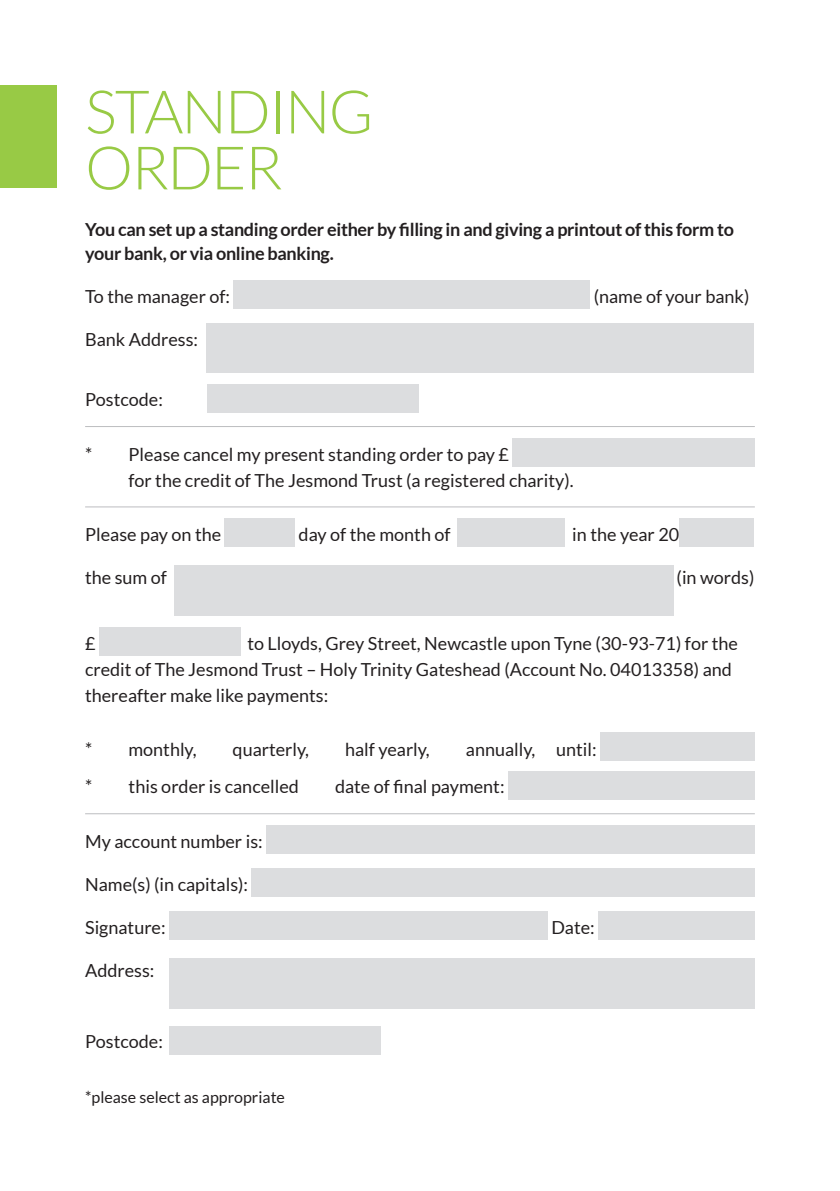
<style>
.page{position:relative;width:840px;height:1191px;background:#fff}
.page>*{position:absolute;margin:0;border:0;box-sizing:border-box;transform-origin:0 0}
.t1{font:300 60px/56px "Lato";letter-spacing:-.03em;color:#98ca45}
.t2{font:18px/26px "Lato";color:#231f20}
.t3{font:700 18px/24px "Lato";letter-spacing:-.015em;color:#231f20}
.t4{font:16px "Lato";color:#231f20}
</style>
<div class="page">
<hr style="left:85px;top:426px;width:669px;height:1px;background:#bcbdc0">
<hr style="left:85px;top:506px;width:669px;height:1px;background:#bcbdc0">
<hr style="left:85px;top:813px;width:669px;height:1px;background:#bcbdc0">
<div style="left:233px;top:281px;width:357px;height:28px;background:#dcdddf"></div>
<div style="left:207px;top:324px;width:546px;height:49px;background:#dcdddf"></div>
<div style="left:207px;top:384px;width:211px;height:28px;background:#dcdddf"></div>
<div style="left:512px;top:438px;width:242px;height:28px;background:#dcdddf"></div>
<div style="left:225px;top:518px;width:70px;height:29px;background:#dcdddf"></div>
<div style="left:457px;top:518px;width:108px;height:29px;background:#dcdddf"></div>
<div style="left:678px;top:518px;width:75px;height:29px;background:#dcdddf"></div>
<div style="left:174px;top:566px;width:498px;height:50px;background:#dcdddf"></div>
<div style="left:99px;top:627px;width:141px;height:28px;background:#dcdddf"></div>
<div style="left:600px;top:732px;width:154px;height:28px;background:#dcdddf"></div>
<div style="left:507px;top:771px;width:247px;height:28px;background:#dcdddf"></div>
<div style="left:266px;top:825px;width:488px;height:28px;background:#dcdddf"></div>
<div style="left:251px;top:868px;width:503px;height:28px;background:#dcdddf"></div>
<div style="left:169px;top:911px;width:378px;height:28px;background:#dcdddf"></div>
<div style="left:598px;top:911px;width:156px;height:28px;background:#dcdddf"></div>
<div style="left:169px;top:958px;width:585px;height:50px;background:#dcdddf"></div>
<div style="left:169px;top:1025px;width:211px;height:29px;background:#dcdddf"></div>
<svg style="left:0;top:187px;width:57px;height:1px"></svg>
<div style="left:0;top:85px;width:57px;height:102px;background:#98ca45"></div>
<h1 class="t1" style="left:85px;top:84px;width:290px">STANDING<br>ORDER</h1>
<p class="t3" style="left:85px;top:217px;width:650px">You can set up a standing order either by filling in and giving a printout of this form to your bank, or via online banking.</p>
<p class="t2" style="left:85px;top:283px;width:146px">To the manager of:</p>
<p class="t2" style="left:593px;top:283px;width:157px">(name of your bank)</p>
<p class="t2" style="left:85px;top:326px;width:114px">Bank Address:</p>
<p class="t2" style="left:85px;top:386px;width:79px">Postcode:</p>
<p class="t2" style="left:128px;top:441px;width:446px;text-indent:-43px">* Please cancel my present standing order to pay £<br>for the credit of The Jesmond Trust (a registered charity).</p>
<p class="t2" style="left:85px;top:521px;width:137px">Please pay on the</p>
<p class="t2" style="left:298px;top:521px;width:153px">day of the month of</p>
<p class="t2" style="left:572px;top:521px;width:108px">in the year 20</p>
<p class="t2" style="left:85px;top:564px;width:83px">the sum of</p>
<p class="t2" style="left:676px;top:564px;width:79px">(in words)</p>
<p class="t2" style="left:85px;top:630px;width:654px;text-indent:162px">to Lloyds, Grey Street, Newcastle upon Tyne (30-93-71) for the credit of The Jesmond Trust – Holy Trinity Gateshead (Account No. 04013358) and thereafter make like payments:</p>
<p class="t2" style="left:85px;top:736px;width:113px">* monthly,</p>
<p class="t2" style="left:232px;top:736px;width:78px">quarterly,</p>
<p class="t2" style="left:345px;top:736px;width:86px">half yearly,</p>
<p class="t2" style="left:465px;top:736px;width:132px">annually, until:</p>
<p class="t2" style="left:85px;top:773px;width:215px">* this order is cancelled</p>
<p class="t2" style="left:335px;top:773px;width:171px">date of final payment:</p>
<p class="t2" style="left:85px;top:828px;width:179px">My account number is:</p>
<p class="t2" style="left:85px;top:871px;width:164px">Name(s) (in capitals):</p>
<p class="t2" style="left:85px;top:914px;width:82px">Signature:</p>
<p class="t2" style="left:551px;top:914px;width:45px">Date:</p>
<p class="t2" style="left:85px;top:957px;width:71px">Address:</p>
<p class="t2" style="left:85px;top:630px;width:12px">£</p>
<p class="t2" style="left:85px;top:1028px;width:79px">Postcode:</p>
<p class="t4" style="left:85px;top:1087px;width:201px">*please select as appropriate</p>
</div>
